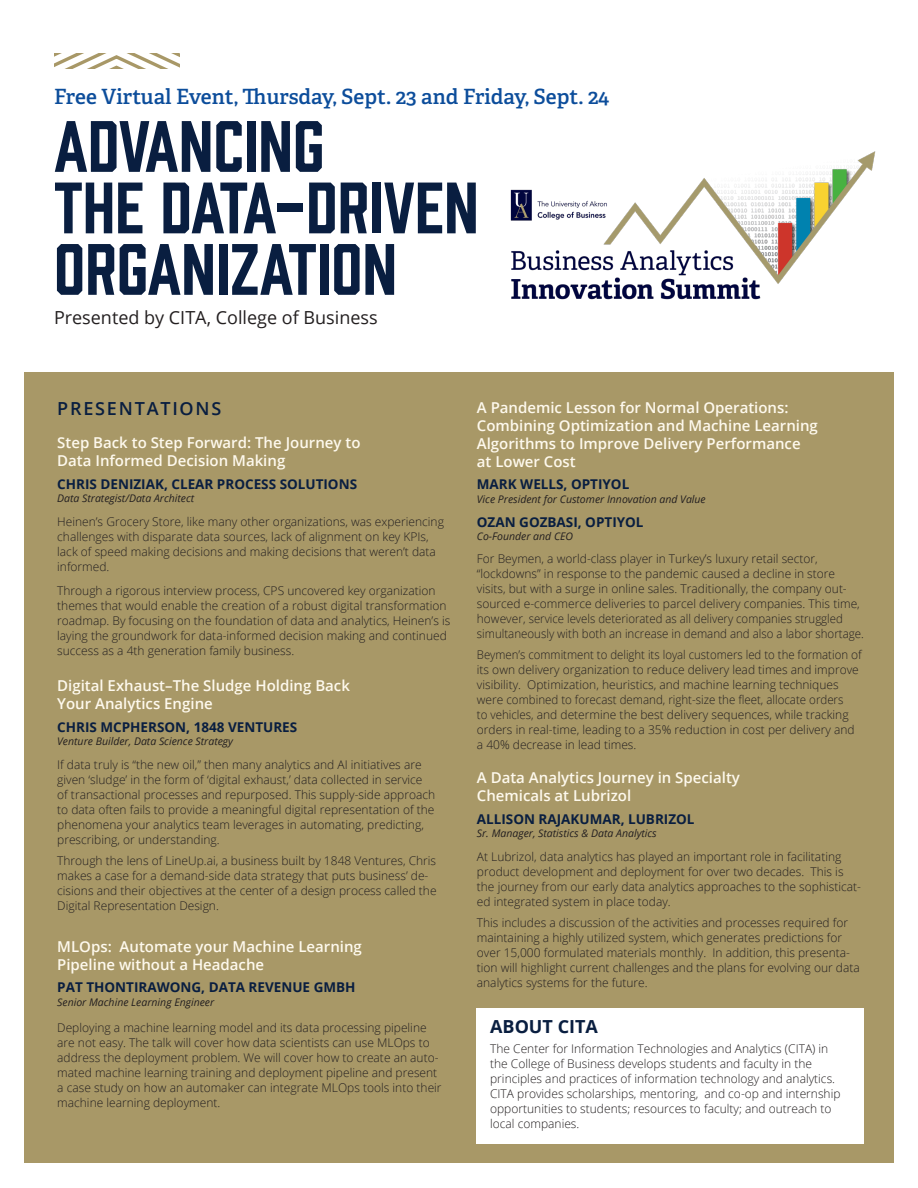
<style>
.page{position:relative;width:918px;height:1188px;background:#fff}
.page>*{position:absolute;margin:0;border:0;box-sizing:border-box;transform-origin:0 0}
.t1{font:66.75px "Prohibition";color:#091e40}
.t2{font:600 21px "Adelle";color:#0c4d9b}
.t3{font:18px "Open Sans";color:#231f20}
.t4{font:600 18px "Open Sans";letter-spacing:.1em;color:#091e40}
.t5{font:700 18px "Open Sans";color:#091e40}
.t6{font:600 15px/18px "Open Sans";color:#fef9ed}
.t7{font:700 13.5px "Open Sans";color:#091e40}
.t8{font:300 12px/15px "Open Sans";color:#231f20}
.t9{font:300 12px/15px "Open Sans";color:#231f20;scale:.95 1}
.t10{font:italic 10.5px "Open Sans";color:#231f20}
</style>
<div class="page">
<img style="left:510px;top:151px;width:366px;height:149px">
<svg style="left:54px;top:53px;width:125px;height:16px"></svg>
<div style="left:24px;top:373px;width:870px;height:790px;background:#a89867"></div>
<div style="left:477px;top:1008px;width:387px;height:135px;background:#fff"></div>
<p class="t2" style="left:54px;top:83px;width:557px">Free Virtual Event, Thursday, Sept. 23 and Friday, Sept. 24</p>
<p class="t1" style="left:54px;top:100px;width:272px">ADVANCING</p>
<p class="t1" style="left:54px;top:162px;width:426px">THE DATA-DRIVEN</p>
<p class="t1" style="left:54px;top:223px;width:345px">ORGANIZATION</p>
<p class="t3" style="left:54px;top:306px;width:325px">Presented by CITA, College of Business</p>
<p class="t4" style="left:57px;top:396px;width:166px">PRESENTATIONS</p>
<p class="t6" style="left:57px;top:434px;width:305px">Step Back to Step Forward: The Journey to<br>Data Informed Decision Making</p>
<p class="t7" style="left:57px;top:474px;width:301px">CHRIS DENIZIAK, CLEAR PROCESS SOLUTIONS</p>
<p class="t10" style="left:57px;top:491px;width:138px">Data Strategist/Data Architect</p>
<p class="t8" style="left:57px;top:514px;width:388px">Heinen’s Grocery Store, like many other organizations, was experiencing challenges with disparate data sources, lack of alignment on key KPIs, lack of speed making decisions and making decisions that weren’t data informed.</p>
<p class="t8" style="left:57px;top:583px;width:395px">Through a rigorous interview process, CPS uncovered key organization themes that would enable the creation of a robust digital transformation roadmap. By focusing on the foundation of data and analytics, Heinen’s is laying the groundwork for data-informed decision making and continued success as a 4th generation family business.</p>
<p class="t6" style="left:57px;top:677px;width:294px">Digital Exhaust–The Sludge Holding Back<br>Your Analytics Engine</p>
<p class="t7" style="left:57px;top:718px;width:242px">CHRIS MCPHERSON, 1848 VENTURES</p>
<p class="t10" style="left:57px;top:734px;width:177px">Venture Builder, Data Science Strategy</p>
<p class="t8" style="left:57px;top:757px;width:379px">If data truly is “the new oil,” then many analytics and AI initiatives are given ‘sludge’ in the form of ‘digital exhaust,’ data collected in service of transactional processes and repurposed. This supply-side approach to data often fails to provide a meaningful digital representation of the phenomena your analytics team leverages in automating, predicting, prescribing, or understanding.</p>
<p class="t8" style="left:57px;top:853px;width:381px">Through the lens of LineUp.ai, a business built by 1848 Ventures, Chris makes a case for a demand-side data strategy that puts business’ de&shy;cisions and their objectives at the center of a design process called the Digital Representation Design.</p>
<p class="t6" style="left:57px;top:937px;width:306px">MLOps: Automate your Machine Learning<br>Pipeline without a Headache</p>
<p class="t7" style="left:57px;top:978px;width:300px">PAT THONTIRAWONG, DATA REVENUE GMBH</p>
<p class="t10" style="left:57px;top:995px;width:159px">Senior Machine Learning Engineer</p>
<p class="t8" style="left:57px;top:1020px;width:386px">Deploying a machine learning model and its data processing pipeline are not easy. The talk will cover how data scientists can use MLOps to address the deployment problem. We will cover how to create an auto&shy;mated machine learning training and deployment pipeline and present a case study on how an automaker can integrate MLOps tools into their machine learning deployment.</p>
<p class="t6" style="left:477px;top:398px;width:343px">A Pandemic Lesson for Normal Operations:<br>Combining Optimization and Machine Learning Algorithms to Improve Delivery Performance at Lower Cost</p>
<p class="t7" style="left:477px;top:475px;width:154px">MARK WELLS, OPTIYOL</p>
<p class="t10" style="left:477px;top:492px;width:230px">Vice President for Customer Innovation and Value</p>
<p class="t7" style="left:477px;top:512px;width:168px">OZAN GOZBASI, OPTIYOL</p>
<p class="t10" style="left:477px;top:529px;width:98px">Co-Founder and CEO</p>
<p class="t8" style="left:477px;top:551px;width:389px">For Beymen, a world-class player in Turkey’s luxury retail sector, “lockdowns” in response to the pandemic caused a decline in store visits, but with a surge in online sales. Traditionally, the company out&shy;sourced e-commerce deliveries to parcel delivery companies. This time, however, service levels deteriorated as all delivery companies struggled simultaneously with both an increase in demand and also a labor shortage.</p>
<p class="t9" style="left:477px;top:647px;width:407px">Beymen’s commitment to delight its loyal customers led to the formation of its own delivery organization to reduce delivery lead times and improve visibility. Optimization, heuristics, and machine learning techniques were combined to forecast demand, right-size the fleet, allocate orders<br>to vehicles, and determine the best delivery sequences, while tracking orders in real-time, leading to a 35% reduction in cost per delivery and a 40% decrease in lead times.</p>
<p class="t6" style="left:477px;top:769px;width:265px">A Data Analytics Journey in Specialty<br>Chemicals at Lubrizol</p>
<p class="t7" style="left:477px;top:810px;width:219px">ALLISON RAJAKUMAR, LUBRIZOL</p>
<p class="t10" style="left:477px;top:826px;width:181px">Sr. Manager, Statistics &amp; Data Analytics</p>
<p class="t8" style="left:477px;top:849px;width:386px">At Lubrizol, data analytics has played an important role in facilitating product development and deployment for over two decades. This is the journey from our early data analytics approaches to the sophisticat&shy;ed integrated system in place today.</p>
<p class="t8" style="left:477px;top:915px;width:384px">This includes a discussion of the activities and processes required for maintaining a highly utilized system, which generates predictions for over 15,000 formulated materials monthly. In addition, this presenta&shy;tion will highlight current challenges and the plans for evolving our data analytics systems for the future.</p>
<p class="t5" style="left:490px;top:1014px;width:109px">ABOUT CITA</p>
<p class="t8" style="left:490px;top:1040px;width:352px">The Center for Information Technologies and Analytics (CITA) in the College of Business develops students and faculty in the principles and practices of information technology and analytics.<br>CITA provides scholarships, mentoring, and co-op and internship opportunities to students; resources to faculty; and outreach to local companies.</p>
</div>
